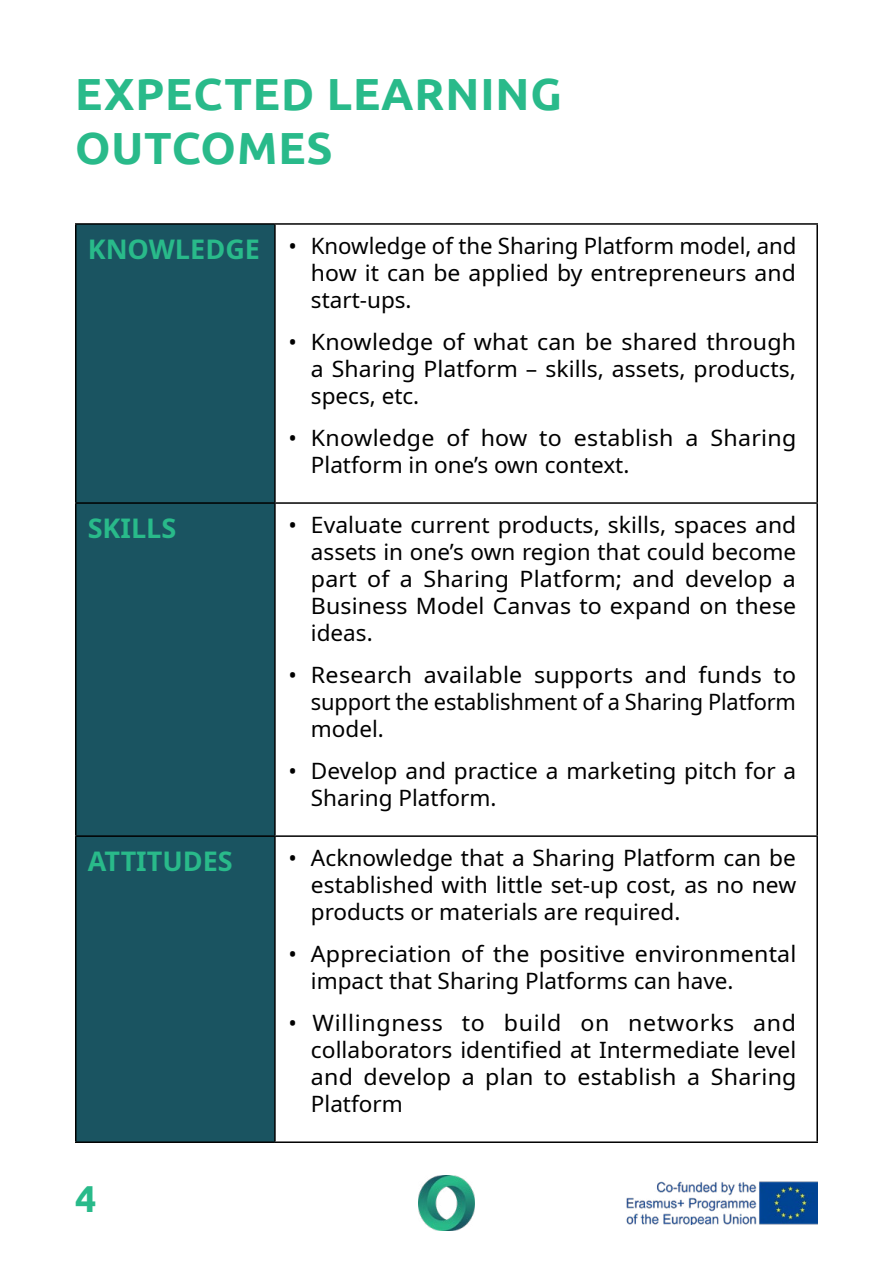
<style>
.page{position:relative;width:893px;height:1263px;background:#fff}
.page>*{position:absolute;margin:0;border:0;box-sizing:border-box;transform-origin:0 0}
.t1{font:700 45px/54px "Ubuntu";letter-spacing:.02em;color:#29ba8a}
.t2{font:700 37.5px "Ubuntu";color:#29ba8a}
.t3{font:700 27px "Noto Sans";color:#29ba8a}
.t4{font:22.5px/27px "Noto Sans";color:#000;text-align:justify}
.s1{font-weight:700;font-size:27px;color:#29ba8a}
</style>
<div class="page">
<img style="left:626px;top:1181px;width:192px;height:43px">
<img style="left:419px;top:1175px;width:55px;height:56px">
<div style="left:76px;top:225px;width:198px;height:916px;background:#1a5461"></div>
<hr style="left:275px;top:223px;width:543px;height:2px;background:#000">
<hr style="left:816px;top:225px;width:2px;height:277px;background:#000">
<hr style="left:275px;top:502px;width:543px;height:2px;background:#000">
<hr style="left:816px;top:504px;width:2px;height:331px;background:#000">
<hr style="left:275px;top:835px;width:543px;height:2px;background:#000">
<hr style="left:816px;top:837px;width:2px;height:304px;background:#000">
<hr style="left:275px;top:1141px;width:543px;height:2px;background:#000">
<hr style="left:75px;top:223px;width:200px;height:2px;background:#000">
<hr style="left:75px;top:225px;width:1px;height:277px;background:#000">
<hr style="left:274px;top:225px;width:2px;height:277px;background:#000">
<hr style="left:75px;top:502px;width:200px;height:2px;background:#000">
<hr style="left:75px;top:504px;width:1px;height:331px;background:#000">
<hr style="left:274px;top:504px;width:2px;height:331px;background:#000">
<hr style="left:75px;top:835px;width:200px;height:2px;background:#000">
<hr style="left:75px;top:837px;width:1px;height:304px;background:#000">
<hr style="left:274px;top:837px;width:2px;height:304px;background:#000">
<hr style="left:75px;top:1141px;width:200px;height:2px;background:#000">
<h1 class="t1" style="left:75px;top:66px;width:489px">EXPECTED LEARNING<br>OUTCOMES</h1>
<p class="t4" style="left:311px;top:233px;width:487px;text-indent:-223px"><span class="s1">KNOWLEDGE</span> • Knowledge of the Sharing Platform model, and how it can be applied by entrepreneurs and start-ups.</p>
<p class="t4" style="left:311px;top:329px;width:487px;text-indent:-22px">• Knowledge of what can be shared through a Sharing Platform – skills, assets, products, specs, etc.</p>
<p class="t4" style="left:311px;top:425px;width:487px;text-indent:-22px">• Knowledge of how to establish a Sharing<br>Platform in one’s own context.</p>
<p class="t3" style="left:88px;top:509px;width:90px">SKILLS</p>
<p class="t4" style="left:311px;top:512px;width:487px;text-indent:-22px">• Evaluate current products, skills, spaces and assets in one’s own region that could become part of a Sharing Platform; and develop a Business Model Canvas to expand on these ideas.</p>
<p class="t4" style="left:311px;top:662px;width:487px;text-indent:-22px">• Research available supports and funds to support the establishment of a Sharing Platform model.</p>
<p class="t4" style="left:311px;top:758px;width:487px;text-indent:-22px">• Develop and practice a marketing pitch for a<br>Sharing Platform.</p>
<p class="t3" style="left:88px;top:842px;width:147px">ATTITUDES</p>
<p class="t4" style="left:311px;top:845px;width:487px;text-indent:-22px">• Acknowledge that a Sharing Platform can be established with little set-up cost, as no new products or materials are required.</p>
<p class="t4" style="left:311px;top:941px;width:487px;text-indent:-22px">• Appreciation of the positive environmental impact that Sharing Platforms can have.</p>
<p class="t4" style="left:311px;top:1010px;width:487px;text-indent:-22px">• Willingness to build on networks and collaborators identified at Intermediate level and develop a plan to establish a Sharing Platform</p>
<h2 class="t2" style="left:75px;top:1175px;width:23px">4</h2>
</div>
